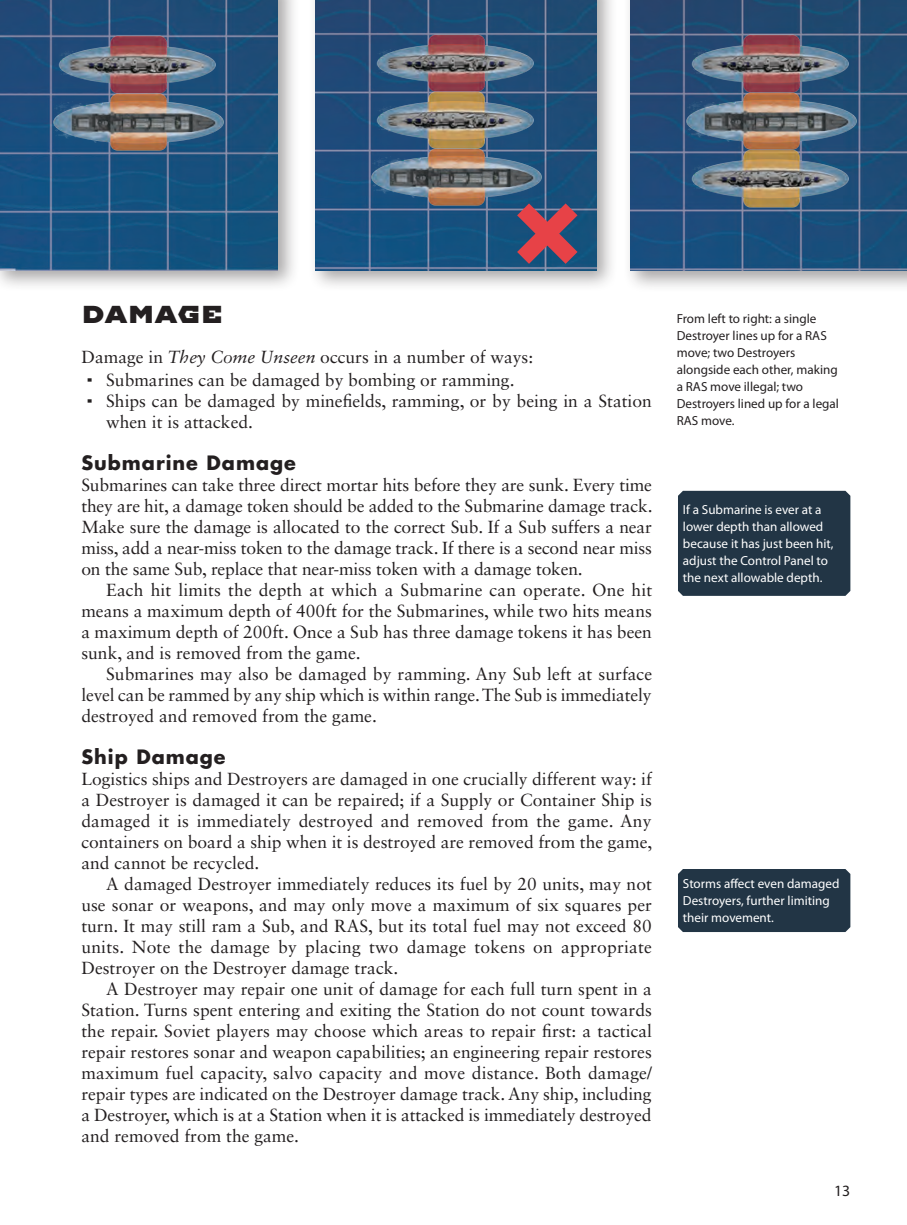
<style>
.page{position:relative;width:907px;height:1225px;background:#fff}
.page>*{position:absolute;margin:0;border:0;box-sizing:border-box;transform-origin:0 0}
.t1{font:24.5px "Imperial One";color:#231f20}
.t2{font:700 19.25px "Futura Std";letter-spacing:.05em;color:#231f20}
.t3{font:17.5px/21px "Sabon LT Std";color:#231f20;text-align:justify}
.t4{font:15.75px "Myriad Pro";color:#231f20}
.t5{font:13.12px/17px "Myriad Pro";color:#fff}
.t6{font:13.12px/17px "Myriad Pro";color:#231f20}
.s1{font-style:italic}
.s2{font-family:"Imperial One"}
</style>
<div class="page">
<div style="left:678px;top:491px;width:172px;height:105px;background:#223545"></div>
<div style="left:678px;top:869px;width:172px;height:63px;background:#223545"></div>
<div style="left:0;top:0;width:300px;height:292px;background:#231f20;opacity:.4"></div>
<img style="left:0;top:0;width:278px;height:270px">
<div style="left:308px;top:0;width:310px;height:292px;background:#231f20;opacity:.4"></div>
<img style="left:315px;top:0;width:281px;height:270px">
<div style="left:623px;top:0;width:284px;height:292px;background:#231f20;opacity:.4"></div>
<img style="left:630px;top:0;width:277px;height:271px">
<img style="left:42px;top:27px;width:191px;height:57px">
<img style="left:42px;top:84px;width:191px;height:73px">
<img style="left:359px;top:99px;width:191px;height:41px">
<img style="left:359px;top:140px;width:191px;height:73px">
<img style="left:359px;top:25px;width:191px;height:74px">
<img style="left:674px;top:157px;width:191px;height:57px">
<img style="left:674px;top:99px;width:191px;height:58px">
<img style="left:674px;top:26px;width:191px;height:73px">
<svg style="left:517px;top:203px;width:60px;height:61px;background:#8c4a60"></svg>
<h1 class="t1" style="left:81px;top:297px;width:143px">DAMAGE</h1>
<p class="t3" style="left:81px;top:345px;width:453px;line-height:22.8px">Damage in <span class="s1">They Come Unseen</span> occurs in a number of ways: <span class="s2">·</span> Submarines can be damaged by bombing or ramming.</p>
<p class="t3" style="left:106px;top:390px;width:547px;text-indent:-20px"><span class="s2">·</span> Ships can be damaged by minefields, ramming, or by being in a Station when it is attacked.</p>
<p class="t2" style="left:81px;top:450px;width:216px">Submarine Damage</p>
<p class="t3" style="left:81px;top:474px;width:573px">Submarines can take three direct mortar hits before they are sunk. Every time they are hit, a damage token should be added to the Submarine damage track.<br>Make sure the damage is allocated to the correct Sub. If a Sub suffers a near miss, add a near-miss token to the damage track. If there is a second near miss on the same Sub, replace that near-miss token with a damage token.</p>
<p class="t3" style="left:81px;top:579px;width:572px;text-indent:25px">Each hit limits the depth at which a Submarine can operate. One hit means a maximum depth of 400ft for the Submarines, while two hits means a maximum depth of 200ft. Once a Sub has three damage tokens it has been sunk, and is removed from the game.</p>
<p class="t3" style="left:81px;top:663px;width:572px;text-indent:25px">Submarines may also be damaged by ramming. Any Sub left at surface level can be rammed by any ship which is within range. The Sub is immediately destroyed and removed from the game.</p>
<p class="t2" style="left:81px;top:744px;width:146px">Ship Damage</p>
<p class="t3" style="left:81px;top:768px;width:573px">Logistics ships and Destroyers are damaged in one crucially different way: if a Destroyer is damaged it can be repaired; if a Supply or Container Ship is damaged it is immediately destroyed and removed from the game. Any containers on board a ship when it is destroyed are removed from the game, and cannot be recycled.</p>
<p class="t3" style="left:81px;top:873px;width:572px;text-indent:25px">A damaged Destroyer immediately reduces its fuel by 20 units, may not use sonar or weapons, and may only move a maximum of six squares per turn. It may still ram a Sub, and RAS, but its total fuel may not exceed 80 units. Note the damage by placing two damage tokens on appropriate Destroyer on the Destroyer damage track.</p>
<p class="t3" style="left:81px;top:978px;width:572px;text-indent:25px">A Destroyer may repair one unit of damage for each full turn spent in a Station. Turns spent entering and exiting the Station do not count towards the repair. Soviet players may choose which areas to repair first: a tactical repair restores sonar and weapon capabilities; an engineering repair restores maximum fuel capacity, salvo capacity and move distance. Both damage/ repair types are indicated on the Destroyer damage track. Any ship, including a Destroyer, which is at a Station when it is attacked is immediately destroyed and removed from the game.</p>
<p class="t6" style="left:677px;top:309px;width:164px">From left to right: a single<br>Destroyer lines up for a RAS move; two Destroyers alongside each other, making a RAS move illegal; two<br>Destroyers lined up for a legal<br>RAS move.</p>
<p class="t5" style="left:683px;top:501px;width:152px">If a Submarine is ever at a lower depth than allowed because it has just been hit, adjust the Control Panel to the next allowable depth.</p>
<p class="t5" style="left:683px;top:875px;width:158px">Storms affect even damaged<br>Destroyers, further limiting their movement.</p>
<p class="t4" style="left:834px;top:1181px;width:18px">13</p>
</div>
